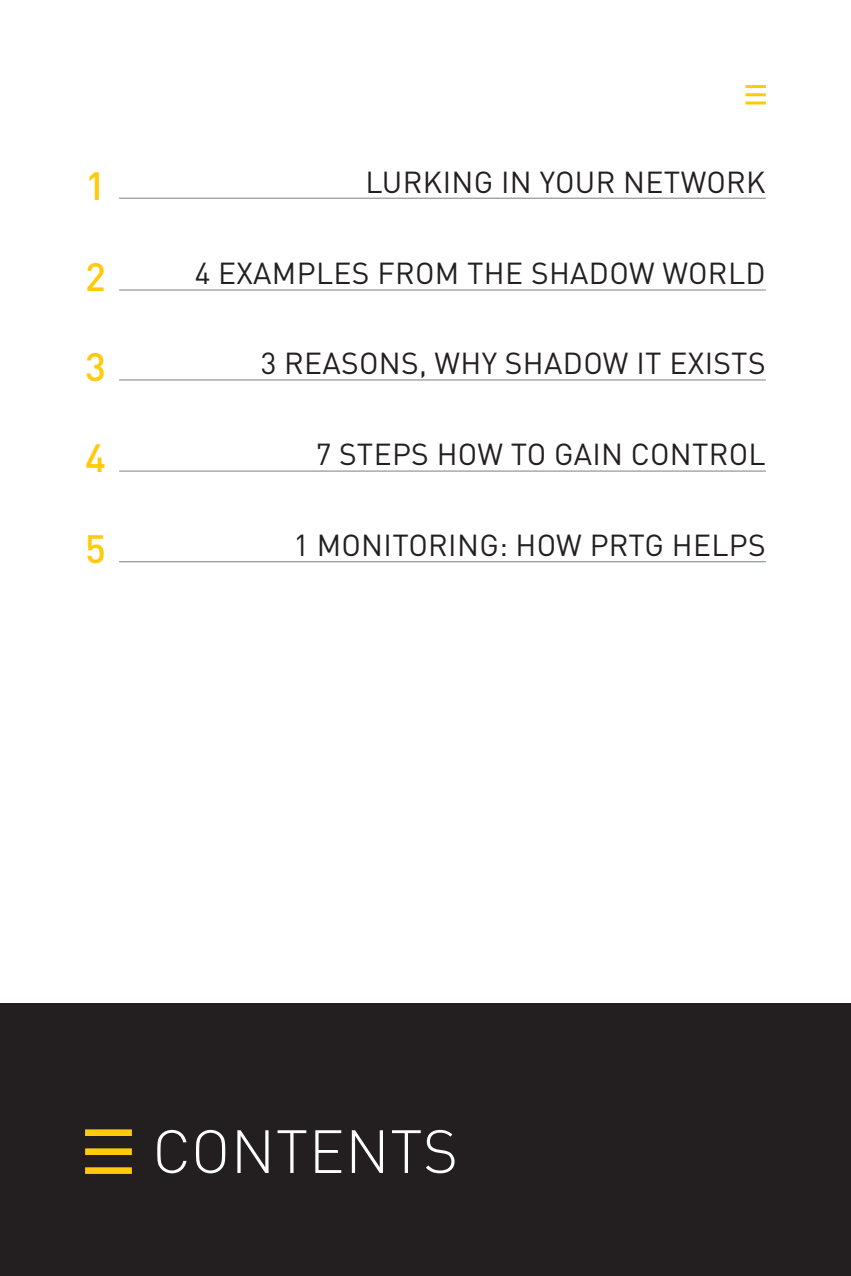
<style>
.page{position:relative;width:851px;height:1276px;background:#fff}
.page>*{position:absolute;margin:0;border:0;box-sizing:border-box;transform-origin:0 0}
.t1{font:300 60px "DINOT";letter-spacing:.01em;color:#fff}
.t2{font:500 39px "DINOT";color:#feca0a}
.t3{font:30px "DINOT";letter-spacing:.01em;color:#231f20}
</style>
<div class="page">
<hr style="left:745px;top:85px;width:20px;height:3px;background:#feca0a">
<hr style="left:745px;top:93px;width:20px;height:3px;background:#feca0a">
<hr style="left:745px;top:101px;width:20px;height:3px;background:#feca0a">
<div style="left:0;top:1003px;width:850px;height:273px;background:#231f20"></div>
<div style="left:85px;top:1129px;width:47px;height:7px;background:#feca0a"></div>
<div style="left:85px;top:1148px;width:47px;height:7px;background:#feca0a"></div>
<div style="left:85px;top:1167px;width:47px;height:7px;background:#feca0a"></div>
<hr style="left:119px;top:198px;width:646px;height:1px;background:#7c7f80">
<hr style="left:119px;top:289px;width:646px;height:1px;background:#7c7f80">
<hr style="left:119px;top:379px;width:646px;height:1px;background:#7c7f80">
<hr style="left:119px;top:470px;width:646px;height:1px;background:#7c7f80">
<hr style="left:119px;top:561px;width:646px;height:1px;background:#7c7f80">
<p class="t2" style="left:85px;top:161px;width:22px">1</p>
<p class="t3" style="left:365px;top:163px;width:401px">LURKING IN YOUR NETWORK</p>
<p class="t2" style="left:85px;top:252px;width:22px">2</p>
<p class="t3" style="left:195px;top:254px;width:572px">4 EXAMPLES FROM THE SHADOW WORLD</p>
<p class="t2" style="left:85px;top:342px;width:22px">3</p>
<p class="t3" style="left:260px;top:345px;width:506px">3 REASONS, WHY SHADOW IT EXISTS</p>
<p class="t2" style="left:85px;top:433px;width:22px">4</p>
<p class="t3" style="left:316px;top:435px;width:451px">7 STEPS HOW TO GAIN CONTROL</p>
<p class="t2" style="left:85px;top:524px;width:22px">5</p>
<p class="t3" style="left:293px;top:526px;width:474px">1 MONITORING: HOW PRTG HELPS</p>
<p class="t1" style="left:152px;top:1114px;width:307px">CONTENTS</p>
</div>
